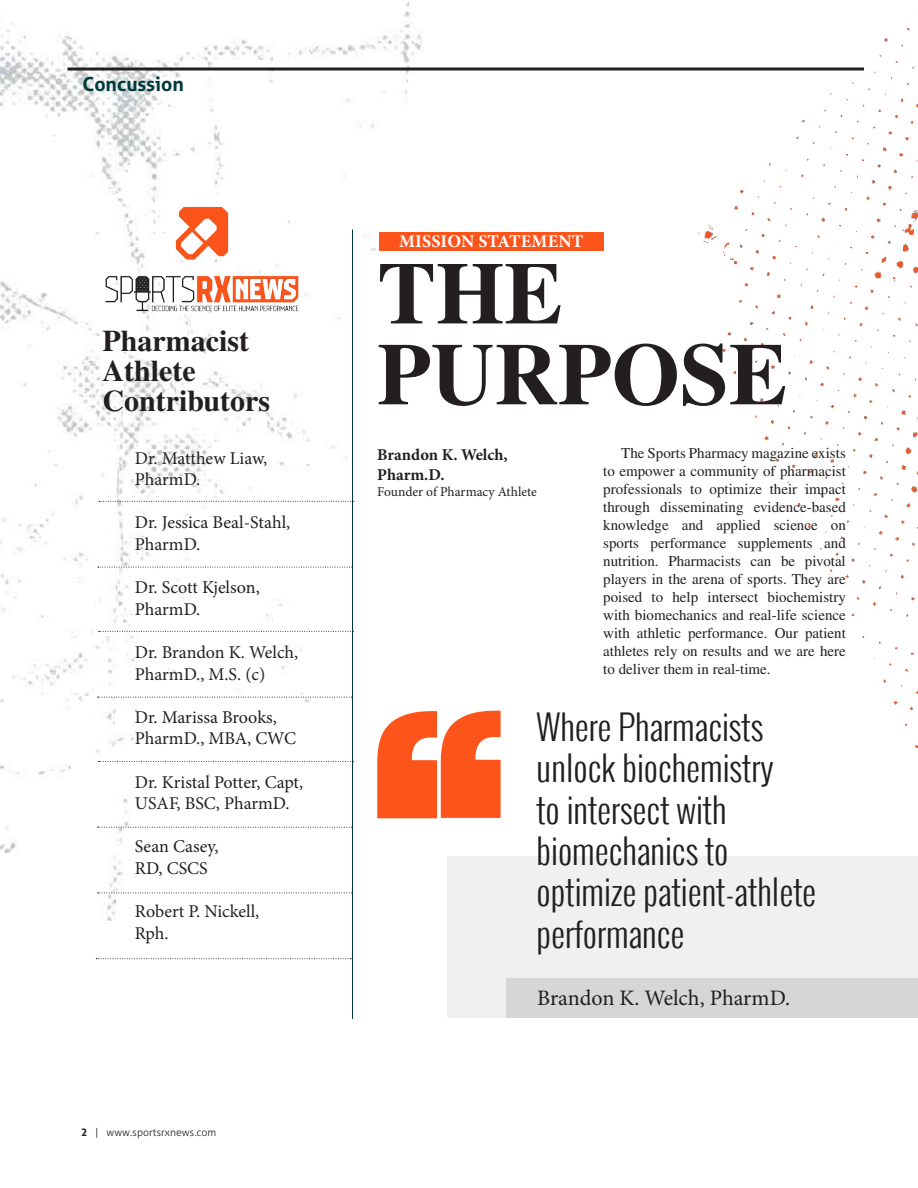
<style>
.page{position:relative;width:918px;height:1188px;background:#fff}
.page>*{position:absolute;margin:0;border:0;box-sizing:border-box;transform-origin:0 0}
.t1{font:700 87.9px/80.8px "Times LT Std";color:#231f20}
.t2{font:300 34.5px/41.4px "Oswald";color:#231f20}
.t3{font:700 30px/30px "Times LT Std";color:#231f20}
.t4{font:22.05px "Minion Pro";letter-spacing:-.005em;color:#231f20}
.t5{font:700 19.5px "Aller";color:#003b3b}
.t6{font:18px/21.6px "Minion Pro";color:#231f20}
.t7{font:700 18px "Minion Pro";letter-spacing:.01em;color:#fff}
.t8{font:700 16.5px/19.8px "Minion Pro";letter-spacing:-.005em;color:#231f20}
.t9{font:15px/18px "Times LT Std";color:#231f20;text-align:justify}
.t10{font:13.5px "Minion Pro";color:#231f20}
.t11{font:300 10.5px "Aller";color:#231f20}
.s1{font-weight:700}
</style>
<div class="page">
<img style="left:0;top:1px;width:665px;height:959px">
<img style="left:665px;top:12px;width:253px;height:737px">
<img style="left:89px;top:146px;width:227px;height:227px">
<hr style="left:352px;top:230px;width:1px;height:789px;background:#003b3b">
<div style="left:379px;top:232px;width:224px;height:19px;background:#fc541a"></div>
<svg style="left:99px;top:501px;width:255px;height:1px"></svg>
<svg style="left:98px;top:567px;width:255px;height:1px"></svg>
<svg style="left:98px;top:631px;width:256px;height:1px"></svg>
<svg style="left:97px;top:697px;width:255px;height:1px"></svg>
<svg style="left:98px;top:761px;width:256px;height:1px"></svg>
<svg style="left:97px;top:827px;width:255px;height:1px"></svg>
<svg style="left:97px;top:893px;width:255px;height:1px"></svg>
<svg style="left:96px;top:958px;width:255px;height:1px"></svg>
<div style="left:447px;top:856px;width:471px;height:162px;background:#f0f0f1"></div>
<div style="left:507px;top:979px;width:411px;height:39px;background:#d6d6d8"></div>
<svg style="left:377px;top:711px;width:124px;height:107px"></svg>
<hr style="left:68px;top:68px;width:796px;height:2px;background:#231f20">
<h3 class="t5" style="left:82px;top:72px;width:103px">Concussion</h3>
<h3 class="t3" style="left:102px;top:325px;width:169px">Pharmacist<br>Athlete<br>Contributors</h3>
<p class="t6" style="left:135px;top:447px;width:134px">Dr. Matthew Liaw,<br>PharmD.</p>
<p class="t6" style="left:135px;top:512px;width:157px">Dr. Jessica Beal-Stahl,<br>PharmD.</p>
<p class="t6" style="left:135px;top:577px;width:126px">Dr. Scott Kjelson,<br>PharmD.</p>
<p class="t6" style="left:135px;top:642px;width:165px">Dr. Brandon K. Welch,<br>PharmD., M.S. (c)</p>
<p class="t6" style="left:135px;top:706px;width:163px">Dr. Marissa Brooks,<br>PharmD., MBA, CWC</p>
<p class="t6" style="left:135px;top:771px;width:170px">Dr. Kristal Potter, Capt,<br>USAF, BSC, PharmD.</p>
<p class="t6" style="left:135px;top:836px;width:85px">Sean Casey,<br>RD, CSCS</p>
<p class="t6" style="left:135px;top:901px;width:126px">Robert P. Nickell,<br>Rph.</p>
<p class="t11" style="left:81px;top:1125px;width:137px"><span class="s1">2</span> | www.sportsrxnews.com</p>
<p class="t7" style="left:399px;top:229px;width:91px">Mission Stat</p>
<p class="t7" style="left:521px;top:229px;width:59px">ement</p>
<h1 class="t1" style="left:377px;top:251px;width:412px">THE<br>PURPOSE</h1>
<p class="t8" style="left:377px;top:445px;width:132px">Brandon K. Welch,<br>Pharm.D.</p>
<p class="t10" style="left:377px;top:483px;width:161px">Founder of Pharmacy Athlete</p>
<p class="t9" style="left:603px;top:444px;width:244px;text-indent:18px">The Sports Pharmacy magazine exists to empower a community of pharmacist professionals to optimize their impact through disseminating evidence-based knowledge and applied science on sports performance supplements and nutrition. Pharmacists can be pivotal players in the arena of sports. They are poised to help intersect biochemistry with biomechanics and real-life science with athletic performance. Our patient athletes rely on results and we are here to deliver them in real-time.</p>
<h2 class="t2" style="left:537px;top:706px;width:281px">Where Pharmacists unlock biochemistry<br>to intersect with biomechanics to optimize patient-athlete performance</h2>
<h3 class="t4" style="left:537px;top:984px;width:254px">Brandon K. Welch, PharmD.</h3>
</div>
